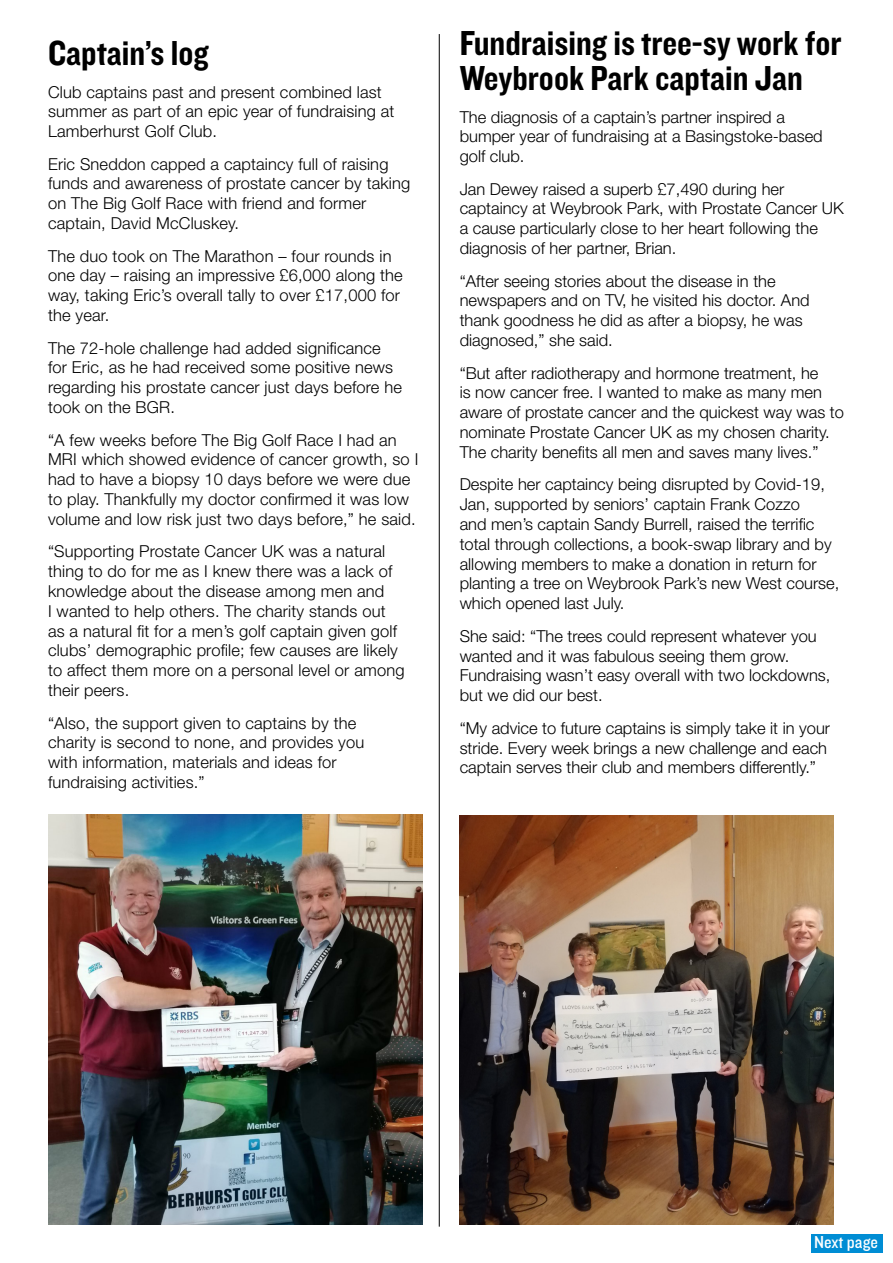
<style>
.page{position:relative;width:893px;height:1263px;background:#fff}
.page>*{position:absolute;margin:0;border:0;box-sizing:border-box;transform-origin:0 0}
.t1{font:36px/34.5px "Knockout 50 Welterweight";color:#000}
.t2{font:18px "Knockout 30 Junior Welterwt";color:#fff}
.t3{font:300 16.5px/19.8px "Helvetica Neue LT Std";color:#000}
</style>
<div class="page">
<hr style="left:439px;top:34px;width:1px;height:1192px;background:#000">
<img style="left:48px;top:815px;width:374px;height:409px">
<img style="left:460px;top:815px;width:374px;height:409px">
<div style="left:811px;top:1234px;width:71px;height:18px;background:#008dd4"></div>
<h1 class="t1" style="left:48px;top:34px;width:162px">Captain’s log</h1>
<p class="t3" style="left:48px;top:81px;width:348px">Club captains past and present combined last summer as part of an epic year of fundraising at<br>Lamberhurst Golf Club.</p>
<p class="t3" style="left:48px;top:154px;width:364px">Eric Sneddon capped a captaincy full of raising funds and awareness of prostate cancer by taking on The Big Golf Race with friend and former captain, David McCluskey.</p>
<p class="t3" style="left:48px;top:245px;width:356px">The duo took on The Marathon – four rounds in one day – raising an impressive £6,000 along the way, taking Eric’s overall tally to over £17,000 for the year.</p>
<p class="t3" style="left:48px;top:337px;width:355px">The 72-hole challenge had added significance for Eric, as he had received some positive news regarding his prostate cancer just days before he took on the BGR.</p>
<p class="t3" style="left:48px;top:429px;width:372px">“A few weeks before The Big Golf Race I had an MRI which showed evidence of cancer growth, so I had to have a biopsy 10 days before we were due to play. Thankfully my doctor confirmed it was low volume and low risk just two days before,” he said.</p>
<p class="t3" style="left:48px;top:541px;width:358px">“Supporting Prostate Cancer UK was a natural thing to do for me as I knew there was a lack of knowledge about the disease among men and<br>I wanted to help others. The charity stands out as a natural fit for a men’s golf captain given golf clubs’ demographic profile; few causes are likely to affect them more on a personal level or among their peers.</p>
<p class="t3" style="left:48px;top:712px;width:318px">“Also, the support given to captains by the charity is second to none, and provides you with information, materials and ideas for fundraising activities.”</p>
<h1 class="t1" style="left:460px;top:25px;width:384px">Fundraising is tree-sy work for<br>Weybrook Park captain Jan</h1>
<p class="t3" style="left:460px;top:106px;width:365px">The diagnosis of a captain’s partner inspired a bumper year of fundraising at a Basingstoke-based golf club.</p>
<p class="t3" style="left:460px;top:179px;width:386px">Jan Dewey raised a superb £7,490 during her captaincy at Weybrook Park, with Prostate Cancer UK a cause particularly close to her heart following the diagnosis of her partner, Brian.</p>
<p class="t3" style="left:460px;top:270px;width:351px">“After seeing stories about the disease in the newspapers and on TV, he visited his doctor. And thank goodness he did as after a biopsy, he was diagnosed,” she said.</p>
<p class="t3" style="left:460px;top:362px;width:386px">“But after radiotherapy and hormone treatment, he<br>is now cancer free. I wanted to make as many men aware of prostate cancer and the quickest way was to nominate Prostate Cancer UK as my chosen charity.<br>The charity benefits all men and saves many lives.”</p>
<p class="t3" style="left:460px;top:474px;width:381px">Despite her captaincy being disrupted by Covid-19, Jan, supported by seniors’ captain Frank Cozzo<br>and men’s captain Sandy Burrell, raised the terrific total through collections, a book-swap library and by allowing members to make a donation in return for planting a tree on Weybrook Park’s new West course, which opened last July.</p>
<p class="t3" style="left:460px;top:626px;width:372px">She said: “The trees could represent whatever you wanted and it was fabulous seeing them grow.<br>Fundraising wasn’t easy overall with two lockdowns, but we did our best.</p>
<p class="t3" style="left:460px;top:718px;width:372px">“My advice to future captains is simply take it in your stride. Every week brings a new challenge and each captain serves their club and members differently.”</p>
<p class="t2" style="left:814px;top:1230px;width:65px">Next page</p>
</div>
